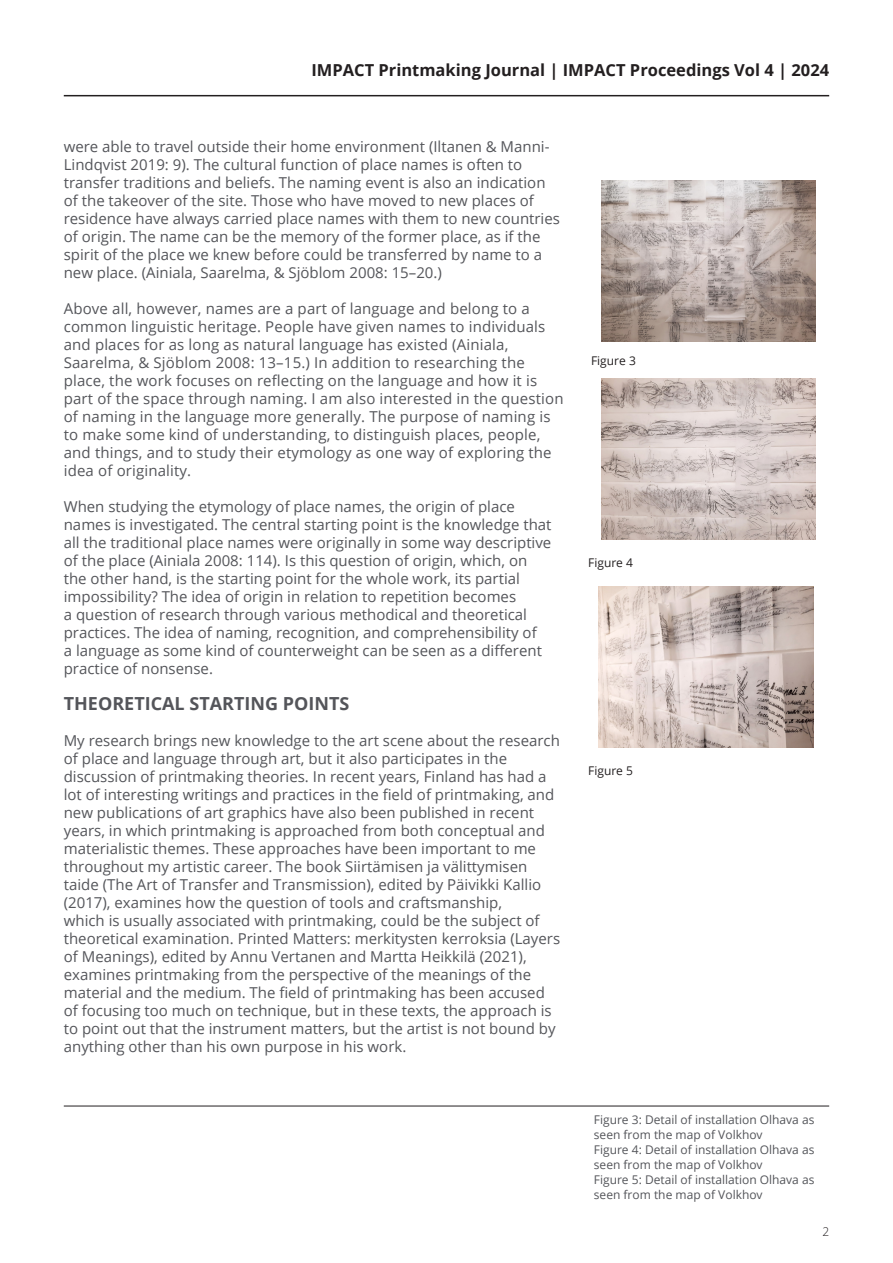
<style>
.page{position:relative;width:893px;height:1263px;background:#fff}
.page>*{position:absolute;margin:0;border:0;box-sizing:border-box;transform-origin:0 0}
.Main_Text{font:700 18px "Open Sans";color:#54555a}
.t1{font:700 16.5px "Open Sans";color:#231f20}
.Main_Text-2{font:15px/18px "Open Sans";color:#54555a}
.Main_Text-3{font:12px/15px "Open Sans";color:#54555a}
.t2{font:12px "Open Sans";color:#231f20}
.t3{font:300 12px "Open Sans";color:#231f20}
</style>
<div class="page">
<hr style="left:64px;top:95px;width:765px;height:1px;background:#231f20">
<hr style="left:64px;top:1106px;width:765px;height:1px;background:#231f20">
<img style="left:601px;top:181px;width:215px;height:161px">
<img style="left:601px;top:379px;width:215px;height:161px">
<img style="left:599px;top:586px;width:214px;height:161px">
<p class="t1" style="left:311px;top:59px;width:519px">IMPACT Printmaking Journal | IMPACT Proceedings Vol 4 | 2024</p>
<p class="Main_Text-2" style="left:64px;top:137px;width:498px">were able to travel outside their home environment (Iltanen &amp; Manni-Lindqvist 2019: 9). The cultural function of place names is often to transfer traditions and beliefs. The naming event is also an indication of the takeover of the site. Those who have moved to new places of residence have always carried place names with them to new countries of origin. The name can be the memory of the former place, as if the spirit of the place we knew before could be transferred by name to a new place. (Ainiala, Saarelma, &amp; Sjöblom 2008: 15–20.)</p>
<p class="Main_Text-2" style="left:64px;top:299px;width:501px">Above all, however, names are a part of language and belong to a common linguistic heritage. People have given names to individuals and places for as long as natural language has existed (Ainiala, Saarelma, &amp; Sjöblom 2008: 13–15.) In addition to researching the place, the work focuses on reflecting on the language and how it is part of the space through naming. I am also interested in the question of naming in the language more generally. The purpose of naming is to make some kind of understanding, to distinguish places, people, and things, and to study their etymology as one way of exploring the idea of originality.</p>
<p class="Main_Text-2" style="left:64px;top:497px;width:489px">When studying the etymology of place names, the origin of place names is investigated. The central starting point is the knowledge that all the traditional place names were originally in some way descriptive of the place (Ainiala 2008: 114). Is this question of origin, which, on the other hand, is the starting point for the whole work, its partial impossibility? The idea of origin in relation to repetition becomes<br>a question of research through various methodical and theoretical practices. The idea of naming, recognition, and comprehensibility of<br>a language as some kind of counterweight can be seen as a different practice of nonsense.</p>
<p class="Main_Text" style="left:64px;top:691px;width:287px">THEORETICAL STARTING POINTS</p>
<p class="Main_Text-2" style="left:64px;top:731px;width:498px">My research brings new knowledge to the art scene about the research of place and language through art, but it also participates in the discussion of printmaking theories. In recent years, Finland has had a lot of interesting writings and practices in the field of printmaking, and new publications of art graphics have also been published in recent years, in which printmaking is approached from both conceptual and materialistic themes. These approaches have been important to me throughout my artistic career. The book Siirtämisen ja välittymisen taide (The Art of Transfer and Transmission), edited by Päivikki Kallio (2017), examines how the question of tools and craftsmanship,<br>which is usually associated with printmaking, could be the subject of theoretical examination. Printed Matters: merkitysten kerroksia (Layers of Meanings), edited by Annu Vertanen and Martta Heikkilä (2021), examines printmaking from the perspective of the meanings of the material and the medium. The field of printmaking has been accused of focusing too much on technique, but in these texts, the approach is to point out that the instrument matters, but the artist is not bound by anything other than his own purpose in his work.</p>
<p class="t2" style="left:591px;top:352px;width:46px">Figure 3</p>
<p class="t2" style="left:588px;top:555px;width:46px">Figure 4</p>
<p class="t2" style="left:588px;top:762px;width:46px">Figure 5</p>
<p class="Main_Text-3" style="left:594px;top:1112px;width:222px">Figure 3: Detail of installation Olhava as seen from the map of Volkhov</p>
<p class="Main_Text-3" style="left:594px;top:1142px;width:222px">Figure 4: Detail of installation Olhava as seen from the map of Volkhov</p>
<p class="Main_Text-3" style="left:594px;top:1172px;width:222px">Figure 5: Detail of installation Olhava as seen from the map of Volkhov</p>
<p class="t3" style="left:822px;top:1223px;width:8px">2</p>
</div>
